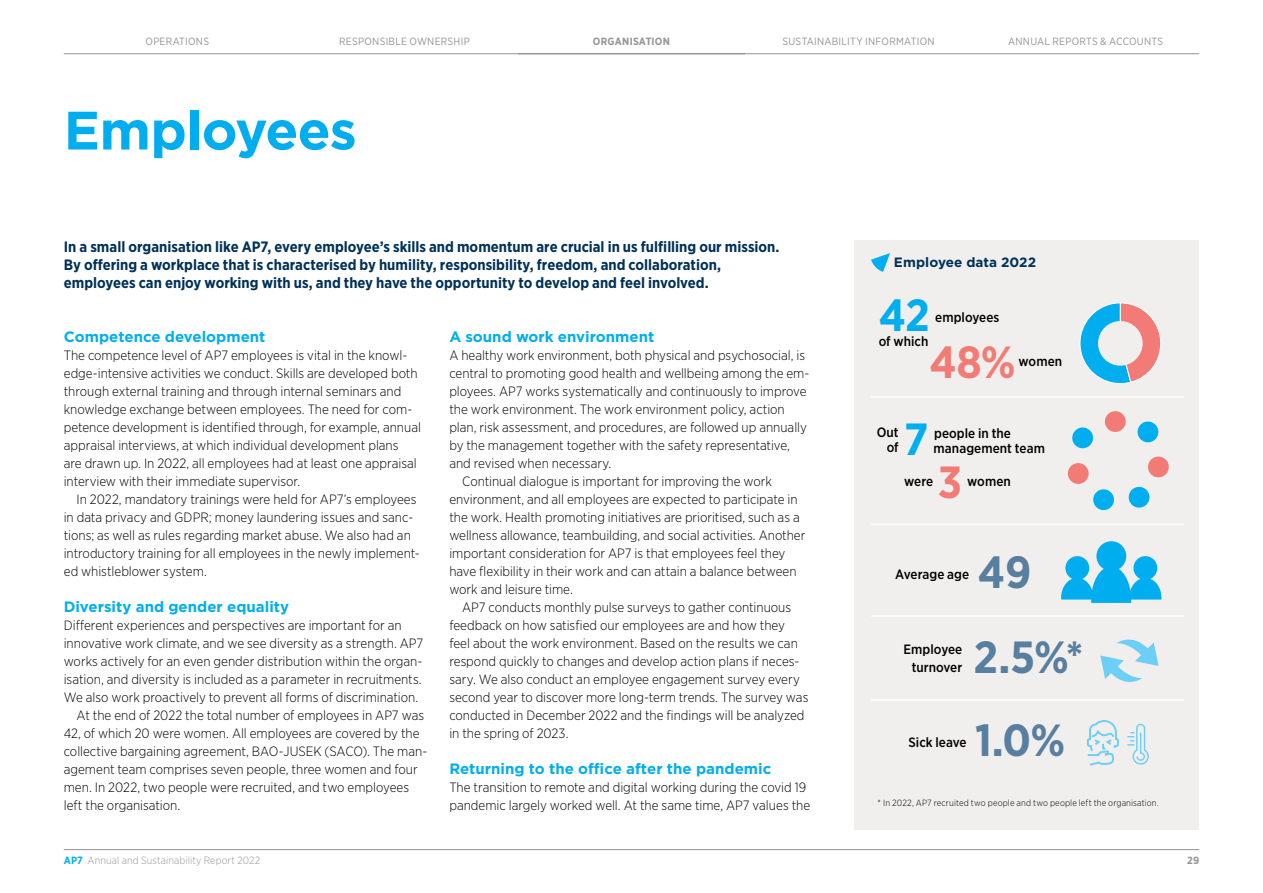
<style>
.page{position:relative;width:1263px;height:893px;background:#fff}
.page>*{position:absolute;margin:0;border:0;box-sizing:border-box;transform-origin:0 0}
.t1{font:700 54px "Gotham";letter-spacing:-.015em;color:#00aeef}
.t2{font:700 45px "Gotham Narrow";color:#587ea0}
.t3{font:700 45px "Gotham Narrow";color:#f37b76}
.t4{font:700 45px "Gotham Narrow";color:#00aeef}
.t5{font:700 15px/18px "Gotham Narrow";color:#003158}
.t6{font:700 15px "Gotham";color:#00aeef}
.t7{font:300 13.5px/18px "Gotham Narrow";color:#000}
.t8{font:500 13.5px/15px "Gotham Narrow";letter-spacing:.005em;color:#000;text-align:right}
.t9{font:700 13.5px "Gotham";letter-spacing:.005em;color:#003158}
.t10{font:10.5px "Gotham Narrow";letter-spacing:.025em;color:#939598}
.t11{font:300 10.5px "Gotham Narrow";letter-spacing:.01em;color:#939598}
.t12{font:700 10.5px "Gotham Narrow";letter-spacing:.02em;color:#939598}
.t13{font:300 9px "Gotham Narrow";letter-spacing:.015em;color:#000}
.s1{font-weight:700;color:#00aeef}
</style>
<div class="page">
<div style="left:855px;top:240px;width:344px;height:589px;background:#f1efed"></div>
<hr style="left:64px;top:849px;width:1135px;height:1px;background:#939598">
<hr style="left:745px;top:53px;width:227px;height:1px;background:#939598">
<hr style="left:972px;top:53px;width:227px;height:1px;background:#939598">
<hr style="left:291px;top:53px;width:227px;height:1px;background:#939598">
<hr style="left:518px;top:53px;width:227px;height:1px;background:#939598">
<hr style="left:64px;top:53px;width:227px;height:1px;background:#939598">
<svg style="left:871px;top:253px;width:19px;height:19px"></svg>
<svg style="left:1080px;top:302px;width:81px;height:82px"></svg>
<div style="left:1098px;top:321px;width:45px;height:45px;background:#f1efed;border-radius:50%"></div>
<div style="left:1105px;top:411px;width:21px;height:21px;background:#f37b76;border-radius:50%"></div>
<div style="left:1093px;top:489px;width:21px;height:21px;background:#00aeef;border-radius:50%"></div>
<div style="left:1072px;top:427px;width:21px;height:21px;background:#00aeef;border-radius:50%"></div>
<div style="left:1068px;top:463px;width:20px;height:21px;background:#f37b76;border-radius:50%"></div>
<div style="left:1129px;top:487px;width:20px;height:21px;background:#00aeef;border-radius:50%"></div>
<div style="left:1137px;top:422px;width:21px;height:20px;background:#00aeef;border-radius:50%"></div>
<div style="left:1148px;top:457px;width:21px;height:20px;background:#f37b76;border-radius:50%"></div>
<hr style="left:871px;top:396px;width:313px;height:2px;background:#fff">
<hr style="left:871px;top:524px;width:313px;height:1px;background:#fff">
<hr style="left:871px;top:615px;width:313px;height:2px;background:#fff">
<hr style="left:871px;top:699px;width:313px;height:2px;background:#fff">
<div style="left:1096px;top:541px;width:30px;height:30px;background:#00aeef;border-radius:50%"></div>
<div style="left:1133px;top:556px;width:24px;height:24px;background:#00aeef;border-radius:50%"></div>
<div style="left:1065px;top:556px;width:24px;height:24px;background:#00aeef;border-radius:50%"></div>
<svg style="left:1061px;top:566px;width:100px;height:37px"></svg>
<svg style="left:1100px;top:639px;width:58px;height:43px"></svg>
<svg style="left:1086px;top:720px;width:33px;height:46px"></svg>
<svg style="left:1127px;top:723px;width:22px;height:42px"></svg>
<p class="t10" style="left:146px;top:35px;width:65px">OPERATIONS</p>
<p class="t10" style="left:339px;top:35px;width:132px">RESPONSIBLE OWNERSHIP</p>
<p class="t12" style="left:593px;top:35px;width:79px">ORGANISATION</p>
<p class="t10" style="left:782px;top:35px;width:154px">SUSTAINABILITY INFORMATION</p>
<p class="t10" style="left:1008px;top:35px;width:156px">ANNUAL REPORTS &amp; ACCOUNTS</p>
<h1 class="t1" style="left:64px;top:95px;width:294px">Employees</h1>
<p class="t5" style="left:64px;top:238px;width:717px">In a small organisation like AP7, every employee’s skills and momentum are crucial in us fulfilling our mission.<br>By offering a workplace that is characterised by humility, responsibility, freedom, and collaboration, employees can enjoy working with us, and they have the opportunity to develop and feel involved.</p>
<p class="t6" style="left:64px;top:327px;width:203px">Competence development</p>
<p class="t7" style="left:64px;top:346px;width:359px">The competence level of AP7 employees is vital in the knowl&shy;edge-intensive activities we conduct. Skills are developed both through external training and through internal seminars and knowledge exchange between employees. The need for com&shy;petence development is identified through, for example, annual appraisal interviews, at which individual development plans<br>are drawn up. In 2022, all employees had at least one appraisal interview with their immediate supervisor.</p>
<p class="t7" style="left:64px;top:490px;width:357px;text-indent:13px">In 2022, mandatory trainings were held for AP7’s employees in data privacy and GDPR; money laundering issues and sanc&shy;tions; as well as rules regarding market abuse. We also had an introductory training for all employees in the newly implement&shy;ed whistleblower system.</p>
<p class="t6" style="left:64px;top:597px;width:227px">Diversity and gender equality</p>
<p class="t7" style="left:64px;top:616px;width:339px">Different experiences and perspectives are important for an</p>
<p class="t7" style="left:64px;top:634px;width:361px">innovative work climate, and we see diversity as a strength. AP7</p>
<p class="t7" style="left:64px;top:652px;width:360px">works actively for an even gender distribution within the organ-</p>
<p class="t7" style="left:64px;top:670px;width:359px">isation, and diversity is included as a parameter in recruitments.</p>
<p class="t7" style="left:64px;top:688px;width:356px">We also work proactively to prevent all forms of discrimination.</p>
<p class="t7" style="left:77px;top:706px;width:349px">At the end of 2022 the total number of employees in AP7 was</p>
<p class="t7" style="left:64px;top:724px;width:357px">42, of which 20 were women. All employees are covered by the</p>
<p class="t7" style="left:64px;top:742px;width:365px">collective bargaining agreement, BAO-JUSEK (SACO). The man-</p>
<p class="t7" style="left:64px;top:760px;width:355px">agement team comprises seven people, three women and four</p>
<p class="t7" style="left:64px;top:778px;width:347px">men. In 2022, two people were recruited, and two employees</p>
<p class="t7" style="left:64px;top:796px;width:118px">left the organisation.</p>
<p class="t6" style="left:449px;top:327px;width:207px">A sound work environment</p>
<p class="t7" style="left:449px;top:346px;width:357px">A healthy work environment, both physical and psychosocial, is</p>
<p class="t7" style="left:449px;top:364px;width:362px">central to promoting good health and wellbeing among the em-</p>
<p class="t7" style="left:449px;top:382px;width:359px">ployees. AP7 works systematically and continuously to improve</p>
<p class="t7" style="left:449px;top:400px;width:337px">the work environment. The work environment policy, action</p>
<p class="t7" style="left:449px;top:418px;width:359px">plan, risk assessment, and procedures, are followed up annually</p>
<p class="t7" style="left:449px;top:436px;width:342px">by the management together with the safety representative,</p>
<p class="t7" style="left:449px;top:454px;width:164px">and revised when necessary.</p>
<p class="t7" style="left:462px;top:472px;width:311px">Continual dialogue is important for improving the work</p>
<p class="t7" style="left:449px;top:490px;width:350px">environment, and all employees are expected to participate in</p>
<p class="t7" style="left:449px;top:508px;width:352px">the work. Health promoting initiatives are prioritised, such as a</p>
<p class="t7" style="left:449px;top:526px;width:358px">wellness allowance, teambuilding, and social activities. Another</p>
<p class="t7" style="left:449px;top:544px;width:338px">important consideration for AP7 is that employees feel they</p>
<p class="t7" style="left:449px;top:562px;width:349px">have flexibility in their work and can attain a balance between</p>
<p class="t7" style="left:449px;top:580px;width:125px">work and leisure time.</p>
<p class="t7" style="left:462px;top:598px;width:331px">AP7 conducts monthly pulse surveys to gather continuous</p>
<p class="t7" style="left:449px;top:616px;width:337px">feedback on how satisfied our employees are and how they</p>
<p class="t7" style="left:449px;top:634px;width:350px">feel about the work environment. Based on the results we can</p>
<p class="t7" style="left:449px;top:652px;width:352px">respond quickly to changes and develop action plans if neces-</p>
<p class="t7" style="left:449px;top:670px;width:352px">sary. We also conduct an employee engagement survey every</p>
<p class="t7" style="left:449px;top:688px;width:361px">second year to discover more long-term trends. The survey was</p>
<p class="t7" style="left:449px;top:706px;width:357px">conducted in December 2022 and the findings will be analyzed</p>
<p class="t7" style="left:449px;top:724px;width:121px">in the spring of 2023.</p>
<p class="t6" style="left:449px;top:759px;width:323px">Returning to the office after the pandemic</p>
<p class="t7" style="left:449px;top:778px;width:362px">The transition to remote and digital working during the covid 19 pandemic largely worked well. At the same time, AP7 values the</p>
<p class="t9" style="left:894px;top:254px;width:144px">Employee data 2022</p>
<h2 class="t4" style="left:879px;top:286px;width:52px">42</h2>
<p class="t8" style="left:935px;top:310px;width:66px">employees</p>
<p class="t8" style="left:879px;top:334px;width:51px">of which</p>
<h2 class="t3" style="left:930px;top:333px;width:88px">48%</h2>
<p class="t8" style="left:1018px;top:353px;width:45px">women</p>
<h2 class="t4" style="left:904px;top:410px;width:26px">7</h2>
<p class="t8" style="left:934px;top:426px;width:113px;text-align:left">people in the management team</p>
<p class="t8" style="left:904px;top:474px;width:31px">were</p>
<p class="t8" style="left:877px;top:425px;width:24px">Out of</p>
<h2 class="t3" style="left:938px;top:454px;width:26px">3</h2>
<p class="t8" style="left:967px;top:474px;width:45px">women</p>
<p class="t8" style="left:895px;top:566px;width:76px">Average age</p>
<h2 class="t2" style="left:978px;top:543px;width:55px">49</h2>
<p class="t8" style="left:903px;top:640px;width:60px;line-height:18px">Employee turnover</p>
<h2 class="t2" style="left:973px;top:628px;width:112px">2.5%*</h2>
<p class="t8" style="left:908px;top:734px;width:60px">Sick leave</p>
<h2 class="t2" style="left:975px;top:711px;width:91px">1.0%</h2>
<p class="t13" style="left:878px;top:798px;width:283px">* In 2022, AP7 recruited two people and two people left the organisation.</p>
<p class="t11" style="left:64px;top:854px;width:198px"><span class="s1">AP7</span> Annual and Sustainability Report 2022</p>
<p class="t12" style="left:1187px;top:853px;width:14px">29</p>
</div>
